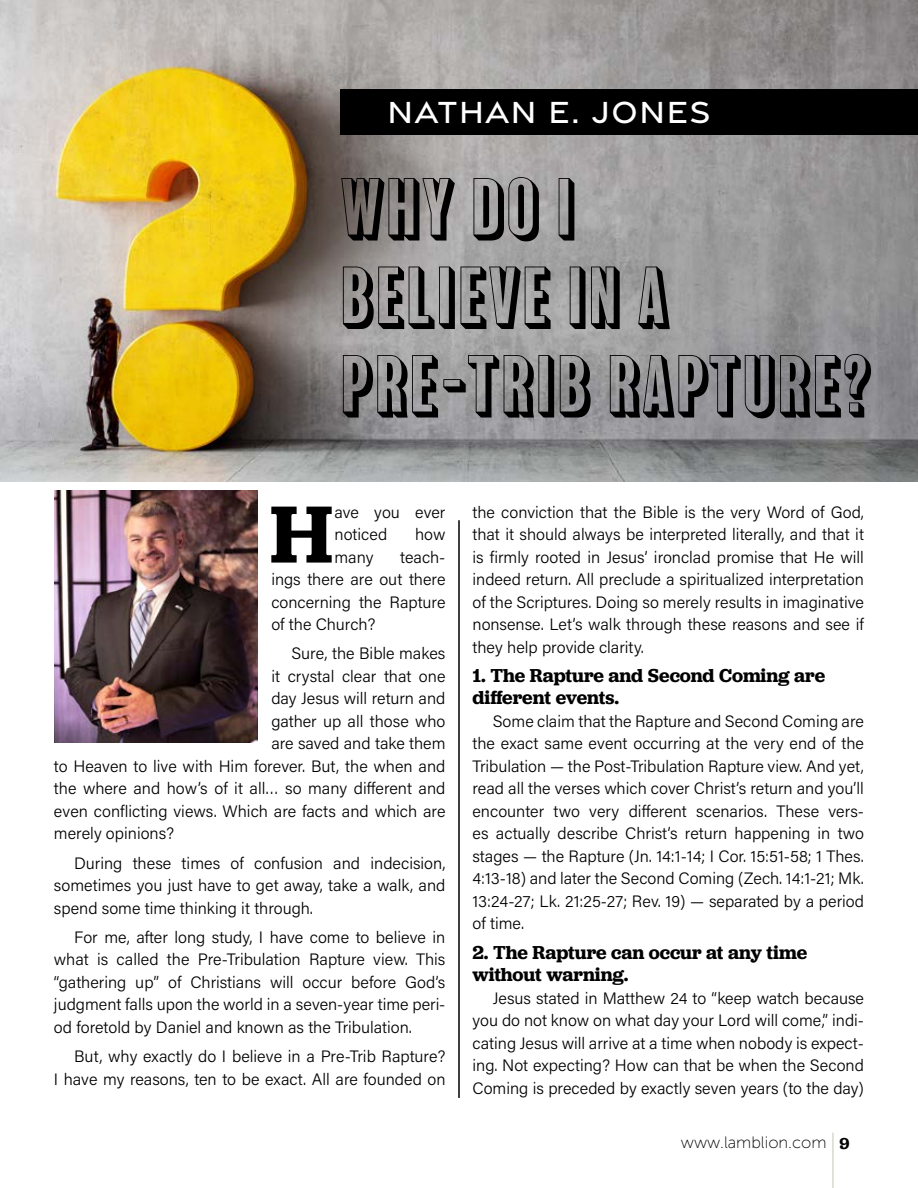
<style>
.page{position:relative;width:918px;height:1188px;background:#fff}
.page>*{position:absolute;margin:0;border:0;box-sizing:border-box;transform-origin:0 0}
.t1{font:600 84.3px "Jubilat";color:#000}
.t2{font:73.5px/88.5px "Balboa Plus Primary";letter-spacing:.02em;color:#000}
.t3{font:500 33px "Gravesend Sans";letter-spacing:.05em;color:#fff}
.t4{font:600 19.5px/22.5px "Jubilat";letter-spacing:-.005em;color:#000}
.t5{font:300 16.5px/22.5px "Acumin Pro";color:#000;text-align:justify}
.t6{font:16.5px "Museo Sans 100";color:#000}
.s1{font-family:"Jubilat";font-weight:600}
</style>
<div class="page">
<hr style="left:833px;top:1133px;width:1px;height:55px;background:#c7c4b3">
<hr style="left:459px;top:520px;width:1px;height:578px;background:#000">
<img style="left:0;top:0;width:918px;height:482px">
<img style="left:54px;top:491px;width:204px;height:251px">
<div style="left:341px;top:89px;width:577px;height:45px;background:#000"></div>
<h3 class="t3" style="left:388px;top:92px;width:324px">NATHAN E. JONES</h3>
<h2 class="t2" style="left:341px;top:166px;width:533px">WHY DO I<br>BELIEVE IN A<br>PRE-TRIB RAPTURE?</h2>
<h1 class="t1" style="left:270px;top:480px;width:64px">H</h1>
<p class="t5" style="left:335px;top:500px;width:112px">ave you ever noticed</p>
<p class="t5" style="left:415px;top:522px;width:32px">how</p>
<p class="t5" style="left:271px;top:545px;width:176px;text-indent:129px">teach&shy;ings there are out there concerning the Rapture of the Church?</p>
<p class="t5" style="left:292px;top:642px;width:155px">Sure, the Bible makes</p>
<p class="t5" style="left:271px;top:664px;width:176px">it crystal clear that one</p>
<p class="t5" style="left:271px;top:687px;width:176px">day Jesus will return and</p>
<p class="t5" style="left:271px;top:709px;width:176px">gather up all those who</p>
<p class="t5" style="left:271px;top:732px;width:176px">are saved and take them</p>
<p class="t5" style="left:54px;top:754px;width:393px">to Heaven to live with Him forever. But, the when and</p>
<p class="t5" style="left:54px;top:777px;width:393px">the where and how’s of it all… so many different and</p>
<p class="t5" style="left:54px;top:799px;width:393px">even conflicting views. Which are facts and which are</p>
<p class="t5" style="left:54px;top:822px;width:122px">merely opinions?</p>
<p class="t5" style="left:54px;top:851px;width:393px;text-indent:20px">During these times of confusion and indecision, sometimes you just have to get away, take a walk, and spend some time thinking it through.</p>
<p class="t5" style="left:54px;top:925px;width:393px;text-indent:20px">For me, after long study, I have come to believe in what is called the Pre-Tribulation Rapture view. This “gathering up” of Christians will occur before God’s judgment falls upon the world in a seven-year time peri&shy;od foretold by Daniel and known as the Tribulation.</p>
<p class="t5" style="left:54px;top:1045px;width:393px;text-align:right">But, why exactly do I believe in a Pre-Trib Rapture?<br>I have my reasons, ten to be exact. All are founded on</p>
<p class="t5" style="left:335px;top:545px;width:41px">many</p>
<p class="t5" style="left:472px;top:500px;width:393px">the conviction that the Bible is the very Word of God, that it should always be interpreted literally, and that it is firmly rooted in Jesus’ ironclad promise that He will indeed return. All preclude a spiritualized interpretation of the Scriptures. Doing so merely results in imaginative nonsense. Let’s walk through these reasons and see if they help provide clarity.</p>
<p class="t4" style="left:472px;top:664px;width:354px">1. The Rapture and Second Coming are different events.</p>
<p class="t5" style="left:473px;top:709px;width:393px;text-indent:20px">Some claim that the Rapture and Second Coming are the exact same event occurring at the very end of the Tribulation — the Post-Tribulation Rapture view. And yet, read all the verses which cover Christ’s return and you’ll encounter two very different scenarios. These vers&shy;es actually describe Christ’s return happening in two stages — the Rapture (Jn. 14:1-14; I Cor. 15:51-58; 1 Thes.<br>4:13-18) and later the Second Coming (Zech. 14:1-21; Mk.<br>13:24-27; Lk. 21:25-27; Rev. 19) — separated by a period of time.</p>
<p class="t4" style="left:472px;top:940px;width:336px">2. The Rapture can occur at any time without warning.</p>
<p class="t5" style="left:473px;top:986px;width:393px;text-indent:20px">Jesus stated in Matthew 24 to “keep watch because you do not know on what day your Lord will come,” indi&shy;cating Jesus will arrive at a time when nobody is expect&shy;ing. Not expecting? How can that be when the Second Coming is preceded by exactly seven years (to the day)</p>
<p class="t6" style="left:681px;top:1134px;width:170px">www.lamblion.com <span class="s1">9</span></p>
</div>
